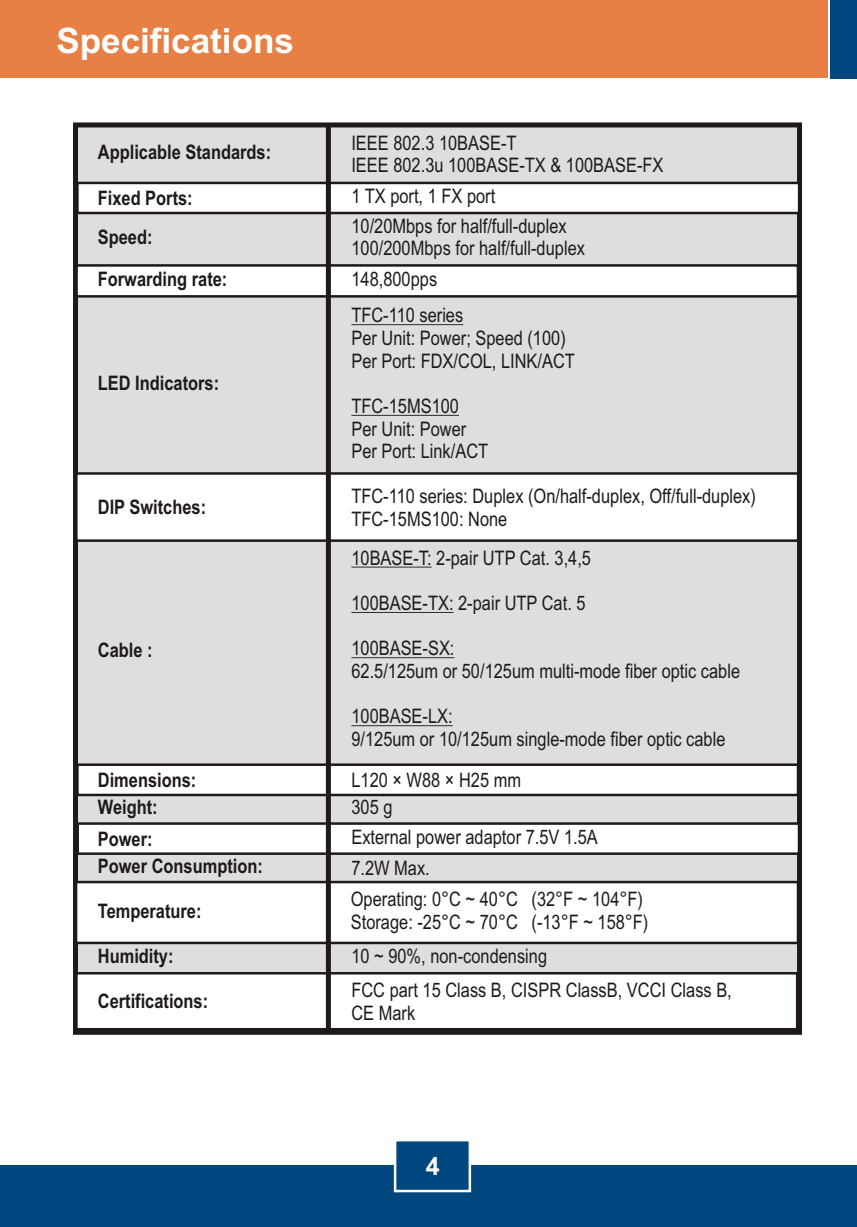
<style>
.page{position:relative;width:857px;height:1227px;background:#fff}
.page>*{position:absolute;margin:0;border:0;box-sizing:border-box;transform-origin:0 0}
.t1{font:700 35px "Arial";color:#fff}
.t2{font:700 25px "Arial";color:#fff}
.t3{font:20px/22.8px "Arial Narrow";color:#1f1a17}
.t4{font:700 20px "Arial Narrow";color:#1f1a17}
</style>
<div class="page">
<div style="left:0;top:1165px;width:856px;height:61px;background:#004780"></div>
<div style="left:0;top:0;width:826px;height:78px;background:#e88045"></div>
<div style="left:829px;top:0;width:27px;height:78px;background:#004780"></div>
<svg style="left:393px;top:1141px;width:79px;height:52px"></svg>
<div style="left:73px;top:122px;width:729px;height:913px;background:#dedede"></div>
<svg style="left:74px;top:471px;width:726px;height:72px"></svg>
<svg style="left:75px;top:821px;width:726px;height:35px"></svg>
<svg style="left:75px;top:762px;width:725px;height:35px"></svg>
<hr style="left:351px;top:566px;width:80px;height:1px;background:#1f1a17">
<hr style="left:351px;top:612px;width:102px;height:1px;background:#1f1a17">
<hr style="left:351px;top:657px;width:103px;height:1px;background:#1f1a17">
<hr style="left:351px;top:725px;width:101px;height:1px;background:#1f1a17">
<svg style="left:74px;top:263px;width:726px;height:36px"></svg>
<svg style="left:75px;top:180px;width:726px;height:35px"></svg>
<svg style="left:73px;top:879px;width:727px;height:66px"></svg>
<svg style="left:74px;top:970px;width:725px;height:61px"></svg>
<div style="left:326px;top:125px;width:5px;height:907px;background:#1f1a17"></div>
<hr style="left:351px;top:324px;width:112px;height:1px;background:#1f1a17">
<hr style="left:351px;top:415px;width:108px;height:1px;background:#1f1a17">
<h1 class="t1" style="left:56px;top:28px;width:239px">Specifications</h1>
<p class="t4" style="left:98px;top:145px;width:175px">Applicable Standards:</p>
<p class="t3" style="left:351px;top:133px;width:313px">IEEE 802.3 10BASE-T<br>IEEE 802.3u 100BASE-TX &amp; 100BASE-FX</p>
<p class="t4" style="left:98px;top:191px;width:96px">Fixed Ports:</p>
<p class="t3" style="left:351px;top:186px;width:145px">1 TX port, 1 FX port</p>
<p class="t4" style="left:98px;top:229px;width:56px">Speed:</p>
<p class="t3" style="left:351px;top:216px;width:235px">10/20Mbps for half/full-duplex<br>100/200Mbps for half/full-duplex</p>
<p class="t4" style="left:98px;top:271px;width:131px">Forwarding rate:</p>
<p class="t3" style="left:351px;top:269px;width:87px">148,800pps</p>
<p class="t4" style="left:98px;top:376px;width:123px">LED Indicators:</p>
<p class="t3" style="left:351px;top:306px;width:225px">TFC-110 series<br>Per Unit: Power; Speed (100)<br>Per Port: FDX/COL, LINK/ACT</p>
<p class="t3" style="left:351px;top:396px;width:138px">TFC-15MS100<br>Per Unit: Power<br>Per Port: Link/ACT</p>
<p class="t4" style="left:98px;top:500px;width:110px">DIP Switches:</p>
<p class="t3" style="left:351px;top:486px;width:406px">TFC-110 series: Duplex (On/half-duplex, Off/full-duplex)<br>TFC-15MS100: None</p>
<p class="t4" style="left:98px;top:643px;width:56px">Cable :</p>
<p class="t3" style="left:351px;top:548px;width:241px">10BASE-T: 2-pair UTP Cat. 3,4,5</p>
<p class="t3" style="left:351px;top:593px;width:235px">100BASE-TX: 2-pair UTP Cat. 5</p>
<p class="t3" style="left:351px;top:638px;width:390px">100BASE-SX:<br>62.5/125um or 50/125um multi-mode fiber optic cable</p>
<p class="t3" style="left:351px;top:706px;width:375px">100BASE-LX:<br>9/125um or 10/125um single-mode fiber optic cable</p>
<p class="t4" style="left:98px;top:772px;width:100px">Dimensions:</p>
<p class="t3" style="left:351px;top:770px;width:171px">L120 × W88 × H25 mm</p>
<p class="t4" style="left:98px;top:799px;width:61px">Weight:</p>
<p class="t3" style="left:351px;top:797px;width:43px">305 g</p>
<p class="t4" style="left:98px;top:831px;width:56px">Power:</p>
<p class="t3" style="left:351px;top:823px;width:248px;line-height:31px">External power adaptor 7.5V 1.5A<br>7.2W Max.</p>
<p class="t4" style="left:98px;top:858px;width:166px">Power Consumption:</p>
<p class="t4" style="left:98px;top:903px;width:105px">Temperature:</p>
<p class="t4" style="left:98px;top:948px;width:77px">Humidity:</p>
<p class="t4" style="left:98px;top:993px;width:112px">Certifications:</p>
<p class="t3" style="left:350px;top:889px;width:299px">Operating: 0°C ~ 40°C (32°F ~ 104°F)<br>Storage: -25°C ~ 70°C (-13°F ~ 158°F)</p>
<p class="t3" style="left:351px;top:946px;width:197px">10 ~ 90%, non-condensing</p>
<p class="t3" style="left:351px;top:980px;width:382px">FCC part 15 Class B, CISPR ClassB, VCCI Class B,<br>CE Mark</p>
<p class="t2" style="left:425px;top:1156px;width:15px">4</p>
</div>
